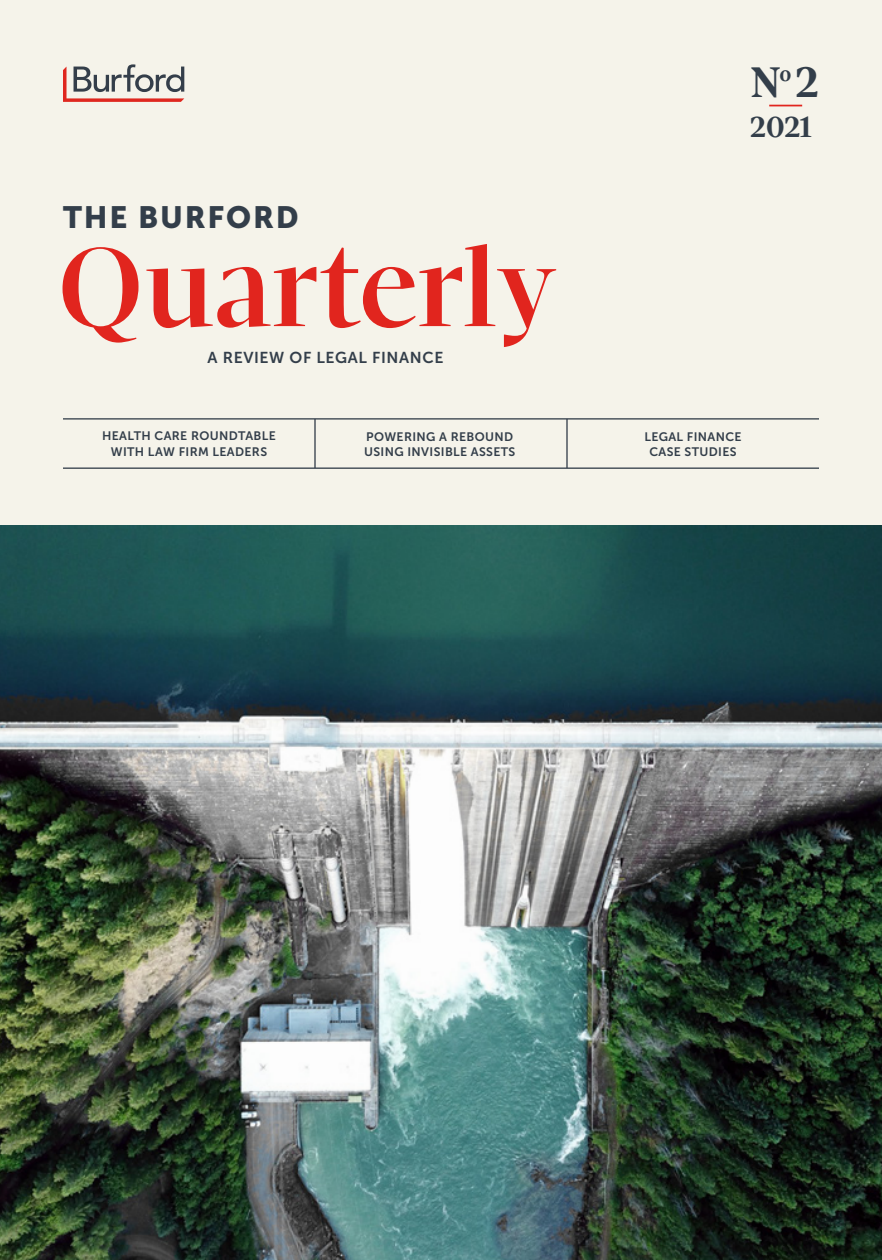
<style>
.page{position:relative;width:882px;height:1260px;background:#f5f3ea}
.page>*{position:absolute;margin:0;border:0;box-sizing:border-box;transform-origin:0 0}
.t1{font:700 114.62px "Pratt Nova Fine";color:#e1251e}
.t2{font:700 43.75px "Pratt Nova";color:#333e4a}
.t3{font:30.62px "Museo Sans 900";letter-spacing:.06em;color:#333e4a}
.t4{font:700 29.75px "Pratt Nova";color:#333e4a}
.t5{font:15.75px "Museo Sans 700";letter-spacing:.04em;color:#333e4a}
.t6{font:12.25px/15.8px "Museo Sans 700";letter-spacing:.03em;color:#333e4a;text-align:center}
</style>
<div class="page">
<hr style="left:314px;top:419px;width:2px;height:49px;background:#333e4a">
<hr style="left:566px;top:419px;width:2px;height:49px;background:#333e4a">
<hr style="left:63px;top:468px;width:756px;height:1px;background:#333e4a">
<hr style="left:63px;top:418px;width:756px;height:2px;background:#333e4a">
<svg style="left:63px;top:64px;width:121px;height:38px"></svg>
<hr style="left:769px;top:105px;width:33px;height:1px;background:#e1251e">
<img style="left:0;top:525px;width:882px;height:735px">
<h3 class="t3" style="left:63px;top:200px;width:237px">THE BURFORD</h3>
<h1 class="t1" style="left:57px;top:227px;width:500px">Quarterly</h1>
<p class="t5" style="left:208px;top:348px;width:237px">A REVIEW OF LEGAL FINANCE</p>
<p class="t6" style="left:102px;top:428px;width:175px">HEALTH CARE ROUNDTABLE<br>WITH LAW FIRM LEADERS</p>
<p class="t6" style="left:364px;top:429px;width:153px;text-align:left">POWERING A REBOUND<br>USING INVISIBLE ASSETS</p>
<h2 class="t2" style="left:751px;top:59px;width:70px">N<sup>o</sup>2</h2>
<h3 class="t4" style="left:750px;top:112px;width:63px">2021</h3>
<p class="t6" style="left:644px;top:429px;width:99px">LEGAL FINANCE<br>CASE STUDIES</p>
</div>
